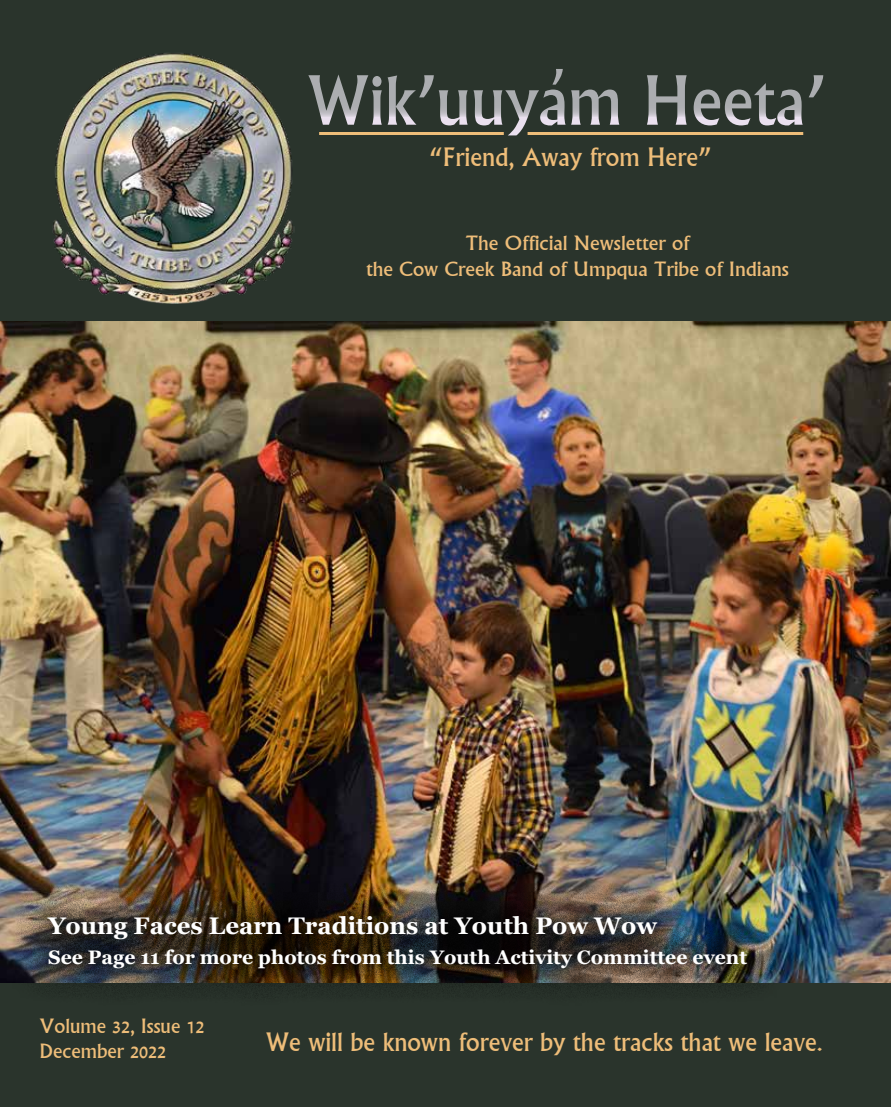
<style>
.page{position:relative;width:891px;height:1107px;background:#fff}
.page>*{position:absolute;margin:0;border:0;box-sizing:border-box;transform-origin:0 0}
.t1{font:72px "Narkisim";color:#fff}
.t2{font:51px "Narkisim";color:#fff}
.t3{font:27px "Narkisim";color:#eebd79}
.t4{font:700 24px "Georgia";color:#fff}
.t5{font:21px/25.2px "Narkisim";color:#eebd79;text-align:center;scale:1.06 1}
.t6{font:21px/25.2px "Narkisim";color:#eebd79}
.t7{font:700 19.5px "Georgia";color:#fff}
</style>
<div class="page">
<img style="left:0;top:320px;width:891px;height:663px">
<div style="left:0;top:983px;width:891px;height:124px;background:#2a342c"></div>
<div style="left:0;top:0;width:891px;height:320px;background:#2a342c"></div>
<img style="left:52px;top:53px;width:242px;height:251px">
<div style="left:10px;top:878px;width:774px;height:128px;background:#000;opacity:.88"></div>
<hr style="left:319px;top:132px;width:185px;height:3px;background:#eebd79">
<hr style="left:528px;top:132px;width:275px;height:3px;background:#eebd79">
<h2 class="t2" style="left:550px;top:67px;width:16px">’</h2>
<h1 class="t1" style="left:308px;top:72px;width:519px">Wik’uuyam Heeta’</h1>
<p class="t3" style="left:430px;top:147px;width:283px">“Friend, Away from Here”</p>
<p class="t5" style="left:366px;top:233px;width:400px">The Official Newsletter of<br>the Cow Creek Band of Umpqua Tribe of Indians</p>
<p class="t4" style="left:48px;top:910px;width:611px">Young Faces Learn Traditions at Youth Pow Wow</p>
<p class="t7" style="left:48px;top:945px;width:701px">See Page 11 for more photos from this Youth Activity Committee event</p>
<p class="t6" style="left:39px;top:1015px;width:166px">Volume 32, Issue 12<br>December 2022</p>
<p class="t3" style="left:266px;top:1031px;width:558px">We will be known forever by the tracks that we leave.</p>
</div>
